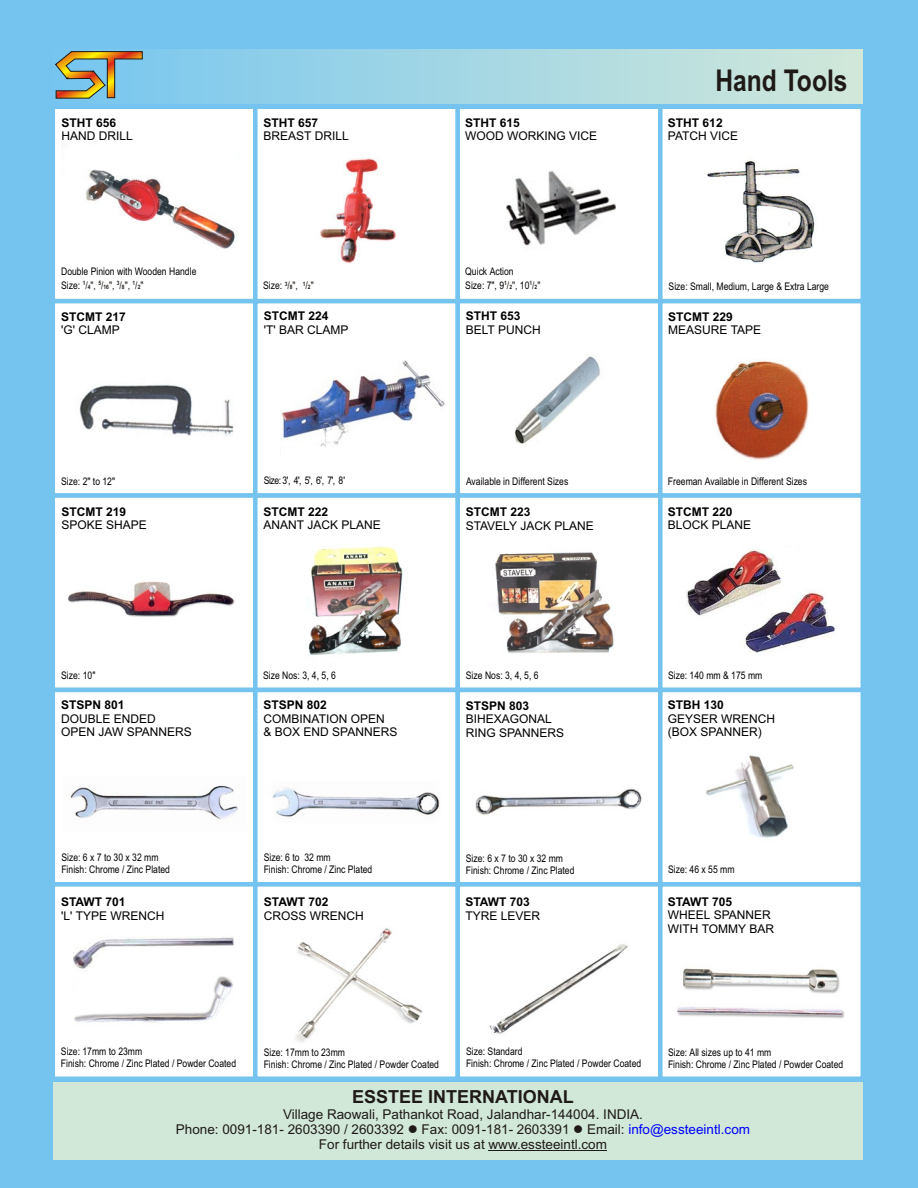
<style>
.page{position:relative;width:918px;height:1188px;background:#75c4f0}
.page>*{position:absolute;margin:0;border:0;box-sizing:border-box;transform-origin:0 0}
.t1{font:700 30px "Arial Narrow";color:#1f1a17}
.t2{font:700 18px "Arial";color:#1f1a17}
.t3{font:13.5px/15.1px "Arial";color:#1f1a17;text-align:center}
.t4{font:12px/13.4px "Arial";color:#000}
.t5{font:700 12px "Arial";color:#000}
.t6{font:10.5px/11.9px "Arial Narrow";color:#000}
.t7{font:700 6px "Arial Narrow";color:#1f1a17}
.s1{color:#1f1a17}
.s2{font-weight:700;font-size:6px;color:#1f1a17}
.s3{color:#00f}
</style>
<div class="page">
<div style="left:51px;top:105px;width:207px;height:198px;background:#fff;border:4px solid #75c4f0"></div>
<div style="left:51px;top:299px;width:207px;height:199px;background:#fff;border:4px solid #75c4f0"></div>
<div style="left:51px;top:493px;width:207px;height:199px;background:#fff;border:4px solid #75c4f0"></div>
<div style="left:51px;top:688px;width:207px;height:199px;background:#fff;border:4px solid #75c4f0"></div>
<div style="left:51px;top:882px;width:207px;height:199px;background:#fff;border:4px solid #75c4f0"></div>
<div style="left:253px;top:105px;width:207px;height:198px;background:#fff;border:4px solid #75c4f0"></div>
<div style="left:253px;top:299px;width:207px;height:199px;background:#fff;border:4px solid #75c4f0"></div>
<div style="left:253px;top:493px;width:207px;height:199px;background:#fff;border:4px solid #75c4f0"></div>
<div style="left:253px;top:688px;width:207px;height:199px;background:#fff;border:4px solid #75c4f0"></div>
<div style="left:253px;top:882px;width:207px;height:199px;background:#fff;border:4px solid #75c4f0"></div>
<div style="left:456px;top:105px;width:207px;height:198px;background:#fff;border:4px solid #75c4f0"></div>
<div style="left:456px;top:299px;width:207px;height:199px;background:#fff;border:4px solid #75c4f0"></div>
<div style="left:456px;top:493px;width:207px;height:199px;background:#fff;border:4px solid #75c4f0"></div>
<div style="left:456px;top:688px;width:207px;height:199px;background:#fff;border:4px solid #75c4f0"></div>
<div style="left:456px;top:882px;width:207px;height:199px;background:#fff;border:4px solid #75c4f0"></div>
<div style="left:658px;top:105px;width:207px;height:198px;background:#fff;border:4px solid #75c4f0"></div>
<div style="left:658px;top:299px;width:207px;height:199px;background:#fff;border:4px solid #75c4f0"></div>
<div style="left:658px;top:493px;width:207px;height:199px;background:#fff;border:4px solid #75c4f0"></div>
<div style="left:658px;top:688px;width:207px;height:199px;background:#fff;border:4px solid #75c4f0"></div>
<div style="left:658px;top:882px;width:207px;height:199px;background:#fff;border:4px solid #75c4f0"></div>
<img style="left:319px;top:158px;width:78px;height:106px">
<img style="left:86px;top:169px;width:149px;height:80px">
<img style="left:70px;top:785px;width:168px;height:34px">
<img style="left:272px;top:787px;width:168px;height:30px">
<img style="left:475px;top:788px;width:167px;height:27px">
<div style="left:53px;top:50px;width:810px;height:54px;background:linear-gradient(to right,#75c5f0,#d1e8d9)"></div>
<svg style="left:55px;top:51px;width:88px;height:48px"></svg>
<img style="left:281px;top:360px;width:164px;height:87px">
<img style="left:79px;top:384px;width:155px;height:52px">
<img style="left:677px;top:968px;width:168px;height:51px">
<img style="left:295px;top:928px;width:128px;height:114px">
<img style="left:489px;top:944px;width:139px;height:90px">
<img style="left:74px;top:937px;width:160px;height:86px">
<div style="left:53px;top:1083px;width:810px;height:77px;background:#d1e8d9"></div>
<img style="left:514px;top:356px;width:87px;height:89px">
<img style="left:686px;top:550px;width:149px;height:103px">
<img style="left:68px;top:581px;width:167px;height:36px">
<hr style="left:488px;top:1151px;width:119px;height:1px;background:#1f1a17">
<img style="left:706px;top:755px;width:88px;height:83px">
<img style="left:707px;top:158px;width:108px;height:105px">
<img style="left:308px;top:546px;width:95px;height:109px">
<img style="left:495px;top:552px;width:119px;height:102px">
<img style="left:715px;top:361px;width:94px;height:99px">
<img style="left:506px;top:171px;width:110px;height:75px">
<h1 class="t1" style="left:715px;top:70px;width:134px">Hand Tools</h1>
<p class="t5" style="left:62px;top:118px;width:56px">STHT 656</p>
<p class="t4" style="left:62px;top:130px;width:73px">HAND DRILL</p>
<p class="t5" style="left:263px;top:118px;width:56px">STHT 657</p>
<p class="t4" style="left:263px;top:130px;width:87px">BREAST DRILL</p>
<p class="t5" style="left:465px;top:118px;width:56px">STHT 615</p>
<p class="t4" style="left:465px;top:130px;width:134px">WOOD WORKING VICE</p>
<p class="t5" style="left:668px;top:118px;width:56px">STHT 612</p>
<p class="t4" style="left:668px;top:131px;width:72px">PATCH VICE</p>
<p class="t6" style="left:61px;top:266px;width:137px;line-height:13.8px">Double Pinion with Wooden Handle<br>Size: <sup>1</sup><span class="s1">/</span><span class="s2">4</span><span class="s1">", /</span> <span class="s2">6</span><span class="s1">", / ", / "</span></p>
<p class="t7" style="left:98px;top:281px;width:4px">5</p>
<p class="t7" style="left:117px;top:281px;width:4px">3</p>
<p class="t7" style="left:133px;top:281px;width:4px">1</p>
<p class="t7" style="left:104px;top:285px;width:4px">1</p>
<p class="t7" style="left:122px;top:285px;width:4px">8</p>
<p class="t7" style="left:138px;top:285px;width:4px">2</p>
<p class="t6" style="left:263px;top:281px;width:52px">Size: <sup>3</sup><span class="s1">/</span><span class="s2">8</span><span class="s1">", / "</span></p>
<p class="t7" style="left:303px;top:281px;width:4px">1</p>
<p class="t7" style="left:308px;top:285px;width:4px">2</p>
<p class="t6" style="left:465px;top:266px;width:77px;line-height:13.8px">Quick Action<br>Size: 7", 9 <span class="s1">/</span><span class="s2">2</span><span class="s1">",</span> 10 <span class="s1">/ "</span></p>
<p class="t7" style="left:504px;top:281px;width:4px">1</p>
<p class="t7" style="left:530px;top:281px;width:4px">1</p>
<p class="t7" style="left:535px;top:285px;width:4px">2</p>
<p class="t6" style="left:669px;top:282px;width:162px">Size: Small, Medium, Large &amp; Extra Large</p>
<p class="t5" style="left:61px;top:312px;width:66px">STCMT 217</p>
<p class="t4" style="left:61px;top:324px;width:60px">'G' CLAMP</p>
<p class="t5" style="left:264px;top:312px;width:66px">STCMT 224</p>
<p class="t4" style="left:264px;top:324px;width:86px">'T' BAR CLAMP</p>
<p class="t5" style="left:466px;top:312px;width:56px">STHT 653</p>
<p class="t4" style="left:466px;top:324px;width:77px">BELT PUNCH</p>
<p class="t5" style="left:668px;top:312px;width:66px">STCMT 229</p>
<p class="t4" style="left:668px;top:324px;width:95px">MEASURE TAPE</p>
<p class="t6" style="left:61px;top:476px;width:55px">Size: 2" to 12"</p>
<p class="t6" style="left:264px;top:475px;width:83px">Size: 3', 4', 5', 6', 7', 8'</p>
<p class="t6" style="left:466px;top:476px;width:104px">Available in Different Sizes</p>
<p class="t6" style="left:668px;top:476px;width:141px">Freeman Available in Different Sizes</p>
<p class="t5" style="left:61px;top:507px;width:66px">STCMT 219</p>
<p class="t4" style="left:61px;top:520px;width:87px">SPOKE SHAPE</p>
<p class="t5" style="left:264px;top:507px;width:66px">STCMT 222</p>
<p class="t4" style="left:264px;top:519px;width:119px">ANANT JACK PLANE</p>
<p class="t5" style="left:466px;top:508px;width:66px">STCMT 223</p>
<p class="t4" style="left:466px;top:520px;width:130px">STAVELY JACK PLANE</p>
<p class="t5" style="left:668px;top:507px;width:66px">STCMT 220</p>
<p class="t4" style="left:668px;top:519px;width:85px">BLOCK PLANE</p>
<p class="t6" style="left:61px;top:670px;width:36px">Size: 10"</p>
<p class="t6" style="left:263px;top:670px;width:74px">Size Nos: 3, 4, 5, 6</p>
<p class="t6" style="left:466px;top:670px;width:74px">Size Nos: 3, 4, 5, 6</p>
<p class="t6" style="left:668px;top:670px;width:96px">Size: 140 mm &amp; 175 mm</p>
<p class="t5" style="left:61px;top:701px;width:65px">STSPN 801</p>
<p class="t4" style="left:61px;top:713px;width:132px">DOUBLE ENDED<br>OPEN JAW SPANNERS</p>
<p class="t5" style="left:264px;top:701px;width:65px">STSPN 802</p>
<p class="t4" style="left:264px;top:713px;width:135px">COMBINATION OPEN<br>&amp; BOX END SPANNERS</p>
<p class="t5" style="left:466px;top:701px;width:65px">STSPN 803</p>
<p class="t4" style="left:466px;top:714px;width:100px">BIHEXAGONAL<br>RING SPANNERS</p>
<p class="t5" style="left:668px;top:701px;width:58px">STBH 130</p>
<p class="t4" style="left:668px;top:713px;width:109px">GEYSER WRENCH (BOX SPANNER)</p>
<p class="t6" style="left:61px;top:852px;width:110px">Size: 6 x 7 to 30 x 32 mm<br>Finish: Chrome / Zinc Plated</p>
<p class="t6" style="left:264px;top:852px;width:110px">Size: 6 to 32 mm<br>Finish: Chrome / Zinc Plated</p>
<p class="t6" style="left:466px;top:853px;width:110px">Size: 6 x 7 to 30 x 32 mm<br>Finish: Chrome / Zinc Plated</p>
<p class="t6" style="left:668px;top:865px;width:68px">Size: 46 x 55 mm</p>
<p class="t5" style="left:61px;top:898px;width:66px">STAWT 701</p>
<p class="t4" style="left:61px;top:910px;width:105px">'L' TYPE WRENCH</p>
<p class="t5" style="left:264px;top:898px;width:66px">STAWT 702</p>
<p class="t4" style="left:264px;top:910px;width:102px">CROSS WRENCH</p>
<p class="t5" style="left:465px;top:898px;width:66px">STAWT 703</p>
<p class="t4" style="left:465px;top:910px;width:76px">TYRE LEVER</p>
<p class="t5" style="left:668px;top:897px;width:66px">STAWT 705</p>
<p class="t4" style="left:668px;top:909px;width:108px">WHEEL SPANNER<br>WITH TOMMY BAR</p>
<p class="t6" style="left:61px;top:1046px;width:177px">Size: 17mm to 23mm<br>Finish: Chrome / Zinc Plated / Powder Coated</p>
<p class="t6" style="left:264px;top:1047px;width:177px">Size: 17mm to 23mm<br>Finish: Chrome / Zinc Plated / Powder Coated</p>
<p class="t6" style="left:466px;top:1047px;width:177px">Size: Standard<br>Finish: Chrome / Zinc Plated / Powder Coated</p>
<p class="t6" style="left:668px;top:1047px;width:177px">Size: All sizes up to 41 mm<br>Finish: Chrome / Zinc Plated / Powder Coated</p>
<h2 class="t2" style="left:352px;top:1090px;width:223px">ESSTEE INTERNATIONAL</h2>
<p class="t3" style="left:176px;top:1108px;width:576px">Village Raowali, Pathankot Road, Jalandhar-144004. INDIA.<br>Phone: 0091-181- 2603390 / 2603392 ● Fax: 0091-181- 2603391 ● Email: <span class="s3">info@essteeintl.com<br></span>For further details visit us at www.essteeintl.com</p>
</div>
